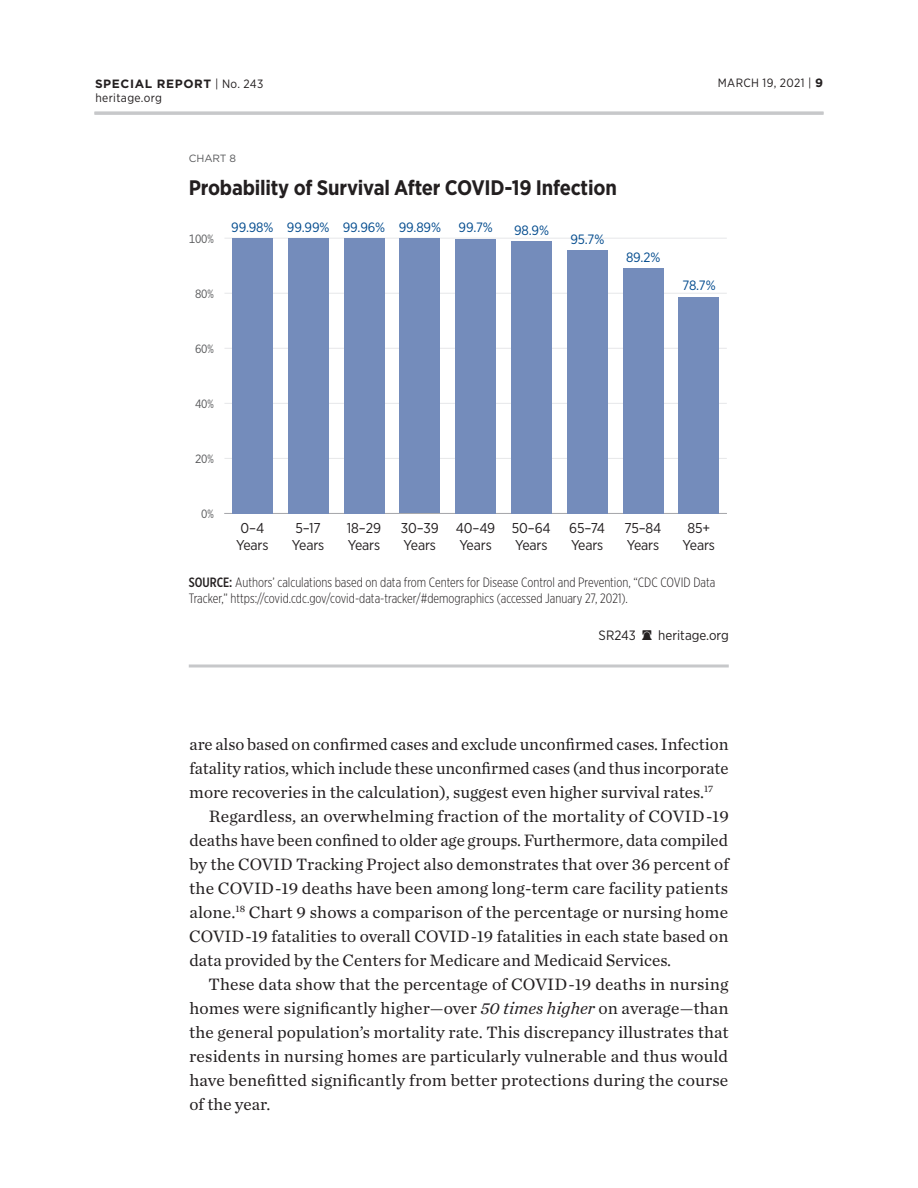
<style>
.page{position:relative;width:918px;height:1188px;background:#fff}
.page>*{position:absolute;margin:0;border:0;box-sizing:border-box;transform-origin:0 0}
.t1{font:700 21px "Gotham Narrow";letter-spacing:-.01em;color:#231f20}
.Body_Text{font:17.25px/24px "Chronicle Text G1";color:#231f20;text-align:justify}
.t2{font:14.25px/16.5px "Gotham Narrow";letter-spacing:-.01em;color:#231f20}
.t3{font:300 13.5px/16.5px "Gotham X Narrow";color:#231f20}
.t4{font:13.5px "Gotham Narrow";letter-spacing:-.01em;color:#004a8d}
.t5{font:13.5px "Gotham Narrow";color:#231f20}
.t6{font:12px "Gotham Narrow";letter-spacing:.03em;color:#231f20}
.t7{font:700 12px "Gotham";letter-spacing:.05em;color:#231f20}
.t8{font:12px "Gotham Narrow";color:#57585a}
.t9{font:10.5px "Gotham";letter-spacing:-.01em;color:#57585a}
.s1{font-family:"Gotham Narrow";font-weight:400}
.s2{font-family:"Gotham";font-weight:700}
.s3{font-weight:500}
.s4{font-family:"THF";font-size:9.75px}
.s5{font-style:italic}
</style>
<div class="page">
<hr style="left:94px;top:112px;width:730px;height:3px;background:#c7c8ca">
<hr style="left:224px;top:513px;width:503px;height:1px;background:#a8a9ad">
<hr style="left:224px;top:458px;width:503px;height:1px;background:#e6e7e9">
<hr style="left:224px;top:403px;width:503px;height:1px;background:#e6e7e9">
<hr style="left:224px;top:348px;width:503px;height:1px;background:#e6e7e9">
<hr style="left:224px;top:293px;width:503px;height:1px;background:#e6e7e9">
<hr style="left:224px;top:238px;width:503px;height:1px;background:#e6e7e9">
<div style="left:232px;top:238px;width:40px;height:275px;background:#748cbb"></div>
<div style="left:288px;top:238px;width:40px;height:275px;background:#748cbb"></div>
<div style="left:344px;top:238px;width:40px;height:275px;background:#748cbb"></div>
<div style="left:400px;top:238px;width:40px;height:275px;background:#748cbb"></div>
<div style="left:456px;top:239px;width:40px;height:274px;background:#748cbb"></div>
<div style="left:511px;top:241px;width:41px;height:272px;background:#748cbb"></div>
<div style="left:567px;top:250px;width:40px;height:263px;background:#748cbb"></div>
<div style="left:623px;top:268px;width:40px;height:245px;background:#748cbb"></div>
<div style="left:679px;top:297px;width:40px;height:216px;background:#748cbb"></div>
<hr style="left:189px;top:665px;width:540px;height:3px;background:#c7c8ca">
<p class="t7" style="left:95px;top:75px;width:170px">SPECIAL REPORT <span class="s1">| No. 243</span></p>
<p class="t6" style="left:718px;top:76px;width:107px">March 19, 2021 | <span class="s2">9</span></p>
<p class="t6" style="left:95px;top:90px;width:68px">heritage.org</p>
<p class="t9" style="left:189px;top:152px;width:49px">CHART 8</p>
<p class="t1" style="left:189px;top:175px;width:430px">Probability of Survival After COVID-19 Infection</p>
<p class="t4" style="left:231px;top:218px;width:211px">99.98% 99.99% 99.96% 99.89%</p>
<p class="t4" style="left:459px;top:219px;width:36px">99.7%</p>
<p class="t4" style="left:514px;top:222px;width:36px">98.9%</p>
<p class="t4" style="left:571px;top:231px;width:35px">95.7%</p>
<p class="t8" style="left:189px;top:231px;width:27px">100%</p>
<p class="t4" style="left:626px;top:249px;width:36px">89.2%</p>
<p class="t8" style="left:195px;top:286px;width:20px">80%</p>
<p class="t8" style="left:195px;top:341px;width:20px">60%</p>
<p class="t8" style="left:195px;top:396px;width:20px">40%</p>
<p class="t8" style="left:195px;top:451px;width:20px">20%</p>
<p class="t8" style="left:201px;top:506px;width:14px">0%</p>
<p class="t4" style="left:682px;top:277px;width:35px">78.7%</p>
<p class="t2" style="left:236px;top:520px;width:34px;text-align:center">0–4<br>Years</p>
<p class="t2" style="left:292px;top:520px;width:34px">5–17<br>Years</p>
<p class="t2" style="left:347px;top:520px;width:36px">18–29<br>Years</p>
<p class="t2" style="left:401px;top:520px;width:39px">30–39<br>Years</p>
<p class="t2" style="left:456px;top:520px;width:41px">40–49<br>Years</p>
<p class="t2" style="left:512px;top:520px;width:40px">50–64<br>Years</p>
<p class="t2" style="left:569px;top:520px;width:37px">65–74<br>Years</p>
<p class="t2" style="left:624px;top:520px;width:39px">75–84<br>Years</p>
<p class="t2" style="left:683px;top:520px;width:34px;text-align:center">85+<br>Years</p>
<p class="t3" style="left:189px;top:574px;width:528px"><span class="s3">SOURCE:</span> Authors’ calculations based on data from Centers for Disease Control and Prevention, “CDC COVID Data<br>Tracker,” https://covid.cdc.gov/covid-data-tracker/#demographics (accessed January 27, 2021).</p>
<p class="t5" style="left:599px;top:627px;width:132px">SR243 <span class="s4">A</span> heritage.org</p>
<p class="Body_Text" style="left:189px;top:731px;width:541px">are also based on confirmed cases and exclude unconfirmed cases. Infection fatality ratios, which include these unconfirmed cases (and thus incorporate more recoveries in the calculation), suggest even higher survival rates.<sup>17</sup></p>
<p class="Body_Text" style="left:189px;top:803px;width:541px;text-indent:20px">Regardless, an overwhelming fraction of the mortality of COVID-19 deaths have been confined to older age groups. Furthermore, data compiled by the COVID Tracking Project also demonstrates that over 36 percent of the COVID-19 deaths have been among long-term care facility patients alone.<sup>18</sup> Chart 9 shows a comparison of the percentage or nursing home COVID-19 fatalities to overall COVID-19 fatalities in each state based on data provided by the Centers for Medicare and Medicaid Services.</p>
<p class="Body_Text" style="left:189px;top:971px;width:541px;text-indent:19px">These data show that the percentage of COVID-19 deaths in nursing homes were significantly higher—over <span class="s5">50 times higher</span> on average—than the general population’s mortality rate. This discrepancy illustrates that residents in nursing homes are particularly vulnerable and thus would have benefitted significantly from better protections during the course of the year.</p>
</div>
